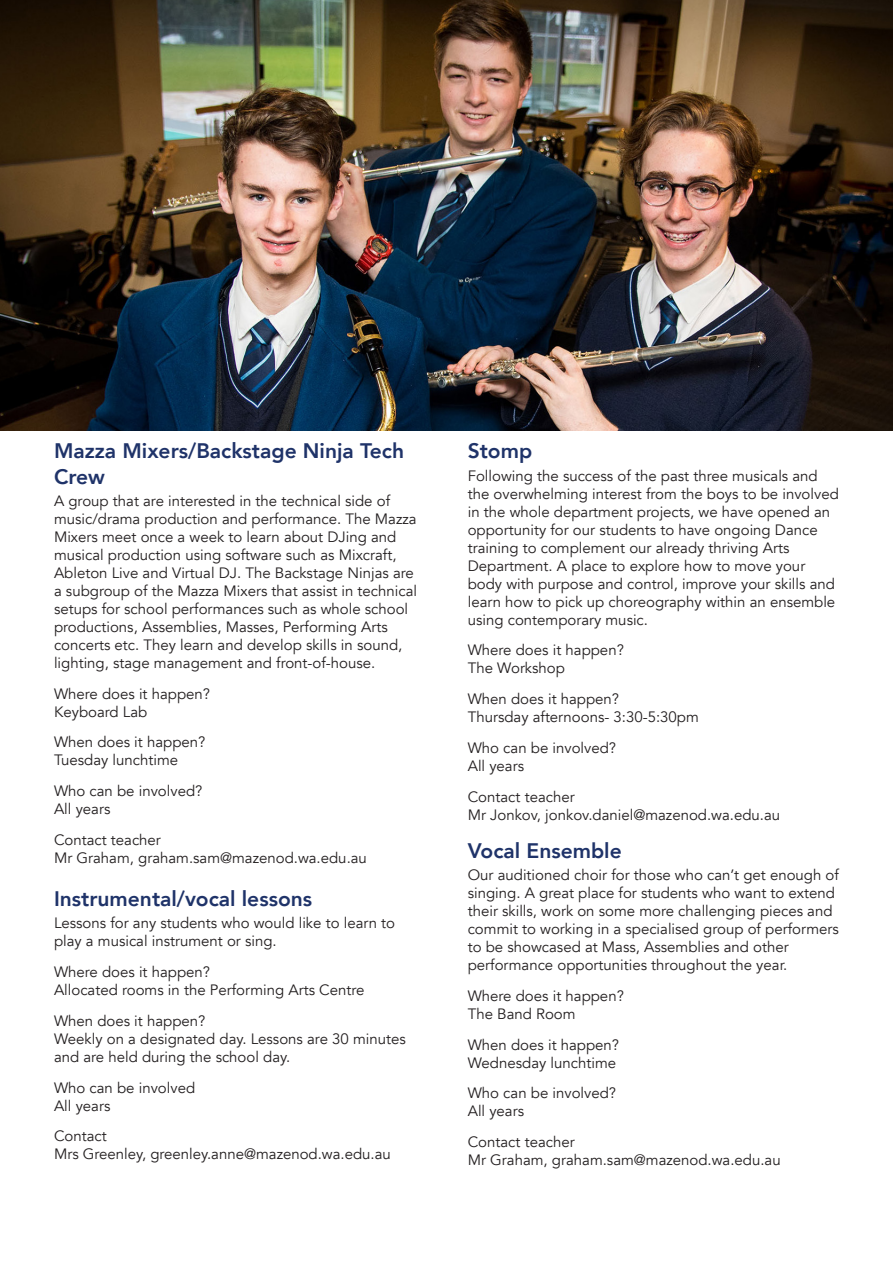
<style>
.page{position:relative;width:893px;height:1263px;background:#fff}
.page>*{position:absolute;margin:0;border:0;box-sizing:border-box;transform-origin:0 0}
.Heading_2{font:800 21px/25.2px "Avenir";color:#1f3369}
.Body{font:15px/18px "Avenir";color:#231f20}
.Heading_3{font:15px "Avenir";color:#231f20}
.Body_2{font:15px "Avenir";color:#231f20}
</style>
<div class="page">
<img style="left:0;top:0;width:893px;height:431px">
<p class="Heading_2" style="left:54px;top:439px;width:352px">Mazza Mixers/Backstage Ninja Tech<br>Crew</p>
<p class="Body" style="left:54px;top:492px;width:365px">A group that are interested in the technical side of music/drama production and performance. The Mazza Mixers meet once a week to learn about DJing and musical production using software such as Mixcraft, Ableton Live and Virtual DJ. The Backstage Ninjas are a subgroup of the Mazza Mixers that assist in technical setups for school performances such as whole school productions, Assemblies, Masses, Performing Arts concerts etc. They learn and develop skills in sound, lighting, stage management and front-of-house.</p>
<p class="Heading_3" style="left:54px;top:684px;width:158px">Where does it happen?</p>
<p class="Body" style="left:54px;top:703px;width:95px">Keyboard Lab</p>
<p class="Heading_3" style="left:54px;top:733px;width:153px">When does it happen?</p>
<p class="Body" style="left:54px;top:751px;width:126px">Tuesday lunchtime</p>
<p class="Heading_3" style="left:54px;top:782px;width:150px">Who can be involved?</p>
<p class="Body" style="left:54px;top:800px;width:58px">All years</p>
<p class="Heading_3" style="left:54px;top:831px;width:108px">Contact teacher</p>
<p class="Body_2" style="left:54px;top:849px;width:314px">Mr Graham, graham.sam@mazenod.wa.edu.au</p>
<p class="Heading_2" style="left:54px;top:886px;width:260px">Instrumental/vocal lessons</p>
<p class="Body" style="left:54px;top:914px;width:343px">Lessons for any students who would like to learn to play a musical instrument or sing.</p>
<p class="Heading_3" style="left:54px;top:963px;width:158px">Where does it happen?</p>
<p class="Body" style="left:54px;top:981px;width:312px">Allocated rooms in the Performing Arts Centre</p>
<p class="Heading_3" style="left:54px;top:1012px;width:153px">When does it happen?</p>
<p class="Body" style="left:54px;top:1030px;width:353px">Weekly on a designated day. Lessons are 30 minutes and are held during the school day.</p>
<p class="Heading_3" style="left:54px;top:1078px;width:143px">Who can be involved</p>
<p class="Body" style="left:54px;top:1097px;width:58px">All years</p>
<p class="Heading_3" style="left:54px;top:1127px;width:54px">Contact</p>
<p class="Body" style="left:54px;top:1145px;width:338px">Mrs Greenley, greenley.anne@mazenod.wa.edu.au</p>
<p class="Heading_2" style="left:468px;top:439px;width:66px">Stomp</p>
<p class="Body" style="left:468px;top:467px;width:373px">Following the success of the past three musicals and the overwhelming interest from the boys to be involved in the whole department projects, we have opened an opportunity for our students to have ongoing Dance training to complement our already thriving Arts Department. A place to explore how to move your body with purpose and control, improve your skills and learn how to pick up choreography within an ensemble using contemporary music.</p>
<p class="Heading_3" style="left:468px;top:641px;width:158px">Where does it happen?</p>
<p class="Body" style="left:468px;top:659px;width:99px">The Workshop</p>
<p class="Heading_3" style="left:468px;top:690px;width:153px">When does it happen?</p>
<p class="Body" style="left:468px;top:708px;width:233px">Thursday afternoons- 3:30-5:30pm</p>
<p class="Heading_3" style="left:468px;top:739px;width:150px">Who can be involved?</p>
<p class="Body" style="left:468px;top:757px;width:58px">All years</p>
<p class="Heading_3" style="left:468px;top:788px;width:108px">Contact teacher</p>
<p class="Body" style="left:468px;top:806px;width:314px">Mr Jonkov, jonkov.daniel@mazenod.wa.edu.au</p>
<p class="Heading_2" style="left:468px;top:838px;width:156px">Vocal Ensemble</p>
<p class="Body" style="left:468px;top:866px;width:373px">Our auditioned choir for those who can’t get enough of singing. A great place for students who want to extend their skills, work on some more challenging pieces and commit to working in a specialised group of performers to be showcased at Mass, Assemblies and other performance opportunities throughout the year.</p>
<p class="Heading_3" style="left:468px;top:987px;width:158px">Where does it happen?</p>
<p class="Body" style="left:468px;top:1005px;width:109px">The Band Room</p>
<p class="Heading_3" style="left:468px;top:1035px;width:153px">When does it happen?</p>
<p class="Body" style="left:468px;top:1053px;width:150px">Wednesday lunchtime</p>
<p class="Heading_3" style="left:468px;top:1084px;width:150px">Who can be involved?</p>
<p class="Body" style="left:468px;top:1102px;width:58px">All years</p>
<p class="Heading_3" style="left:468px;top:1133px;width:108px">Contact teacher</p>
<p class="Body_2" style="left:468px;top:1151px;width:314px">Mr Graham, graham.sam@mazenod.wa.edu.au</p>
</div>
